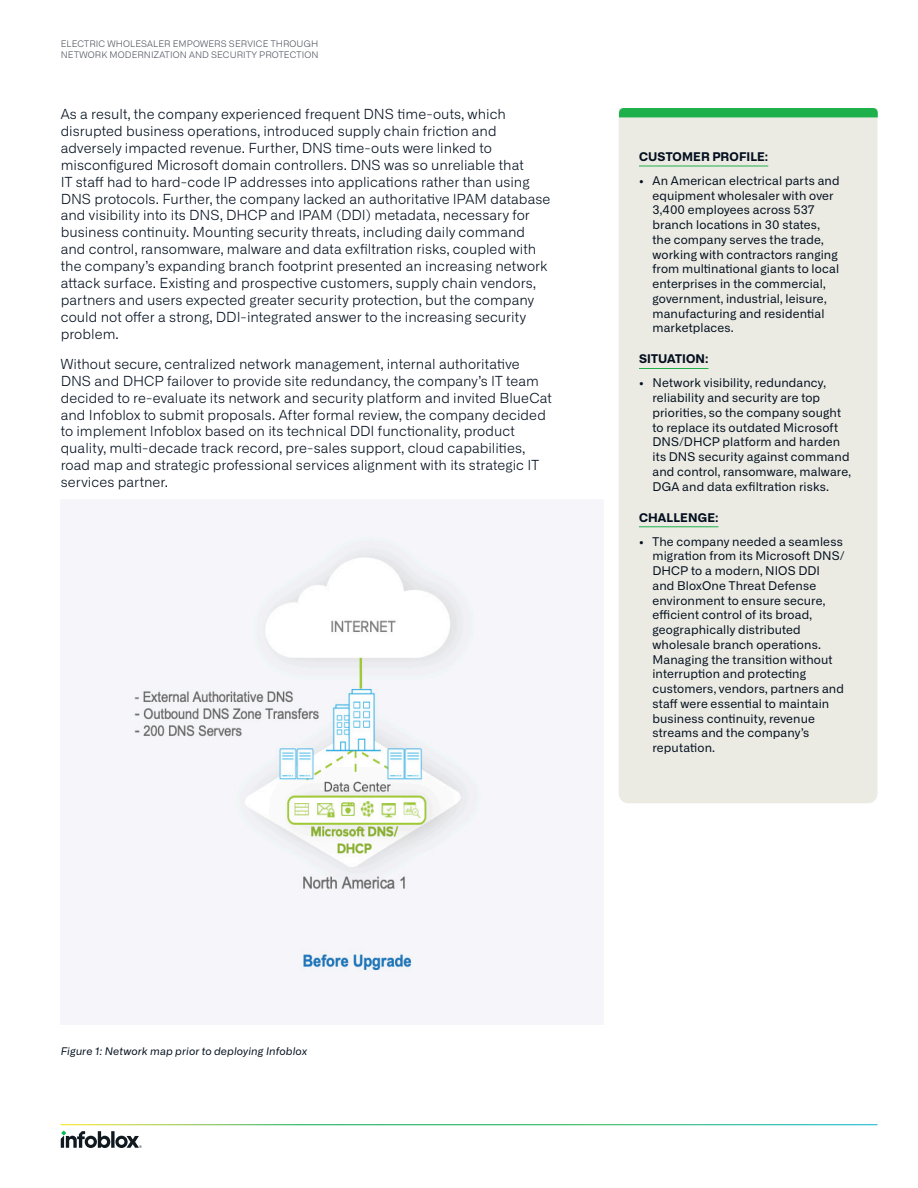
<style>
.page{position:relative;width:918px;height:1188px;background:#fff}
.page>*{position:absolute;margin:0;border:0;box-sizing:border-box;transform-origin:0 0}
.Body_text{font:300 13.8px/16.8px "Alliance No.1";letter-spacing:.005em;color:#030f1e}
.t1{font:12px/14.7px "Alliance No.1";letter-spacing:.01em;color:#030f1e}
.Side-bar_Section{font:700 12px "Alliance No.2";letter-spacing:.01em;color:#030f1e}
.Figure_Caption{font:italic 10.5px "Alliance No.1";letter-spacing:.015em;color:#030f1e}
.t2{font:300 9px/10.5px "Alliance No.1";letter-spacing:.015em;color:#4d515e}
</style>
<div class="page">
<svg style="left:61px;top:1131px;width:81px;height:17px"></svg>
<div style="left:619px;top:117px;width:259px;height:686px;background:#ebebe4"></div>
<hr style="left:639px;top:166px;width:129px;height:1px;background:#1eb14b">
<hr style="left:639px;top:368px;width:69px;height:1px;background:#1eb14b">
<hr style="left:639px;top:526px;width:79px;height:1px;background:#1eb14b">
<div style="left:619px;top:108px;width:259px;height:9px;background:#1eb14b"></div>
<img style="left:133px;top:535px;width:350px;height:437px">
<p class="t2" style="left:61px;top:39px;width:259px">ELECTRIC WHOLESALER EMPOWERS SERVICE THROUGH<br>NETWORK MODERNIZATION AND SECURITY PROTECTION</p>
<p class="Body_text" style="left:61px;top:106px;width:491px">As a result, the company experienced frequent DNS time-outs, which disrupted business operations, introduced supply chain friction and adversely impacted revenue. Further, DNS time-outs were linked to misconfigured Microsoft domain controllers. DNS was so unreliable that<br>IT staff had to hard-code IP addresses into applications rather than using DNS protocols. Further, the company lacked an authoritative IPAM database and visibility into its DNS, DHCP and IPAM (DDI) metadata, necessary for business continuity. Mounting security threats, including daily command and control, ransomware, malware and data exfiltration risks, coupled with the company’s expanding branch footprint presented an increasing network attack surface. Existing and prospective customers, supply chain vendors, partners and users expected greater security protection, but the company could not offer a strong, DDI-integrated answer to the increasing security problem.</p>
<p class="Body_text" style="left:61px;top:356px;width:493px">Without secure, centralized network management, internal authoritative DNS and DHCP failover to provide site redundancy, the company’s IT team decided to re-evaluate its network and security platform and invited BlueCat and Infoblox to submit proposals. After formal review, the company decided to implement Infoblox based on its technical DDI functionality, product quality, multi-decade track record, pre-sales support, cloud capabilities, road map and strategic professional services alignment with its strategic IT services partner.</p>
<p class="Side-bar_Section" style="left:639px;top:148px;width:131px">CUSTOMER PROFILE:</p>
<p class="t1" style="left:652px;top:173px;width:189px;text-indent:-14px">• An American electrical parts and equipment wholesaler with over<br>3,400 employees across 537 branch locations in 30 states, the company serves the trade, working with contractors ranging from multinational giants to local enterprises in the commercial, government, industrial, leisure, manufacturing and residential marketplaces.</p>
<p class="Side-bar_Section" style="left:639px;top:351px;width:71px">SITUATION:</p>
<p class="t1" style="left:652px;top:376px;width:200px;text-indent:-14px">• Network visibility, redundancy, reliability and security are top priorities, so the company sought to replace its outdated Microsoft DNS/DHCP platform and harden its DNS security against command and control, ransomware, malware, DGA and data exfiltration risks.</p>
<p class="Side-bar_Section" style="left:639px;top:509px;width:81px">CHALLENGE:</p>
<p class="t1" style="left:652px;top:534px;width:194px;text-indent:-14px">• The company needed a seamless migration from its Microsoft DNS/<br>DHCP to a modern, NIOS DDI and BloxOne Threat Defense environment to ensure secure, efficient control of its broad, geographically distributed wholesale branch operations.<br>Managing the transition without interruption and protecting customers, vendors, partners and staff were essential to maintain business continuity, revenue streams and the company’s reputation.</p>
<p class="Figure_Caption" style="left:61px;top:1045px;width:248px">Figure 1: Network map prior to deploying Infoblox</p>
</div>
